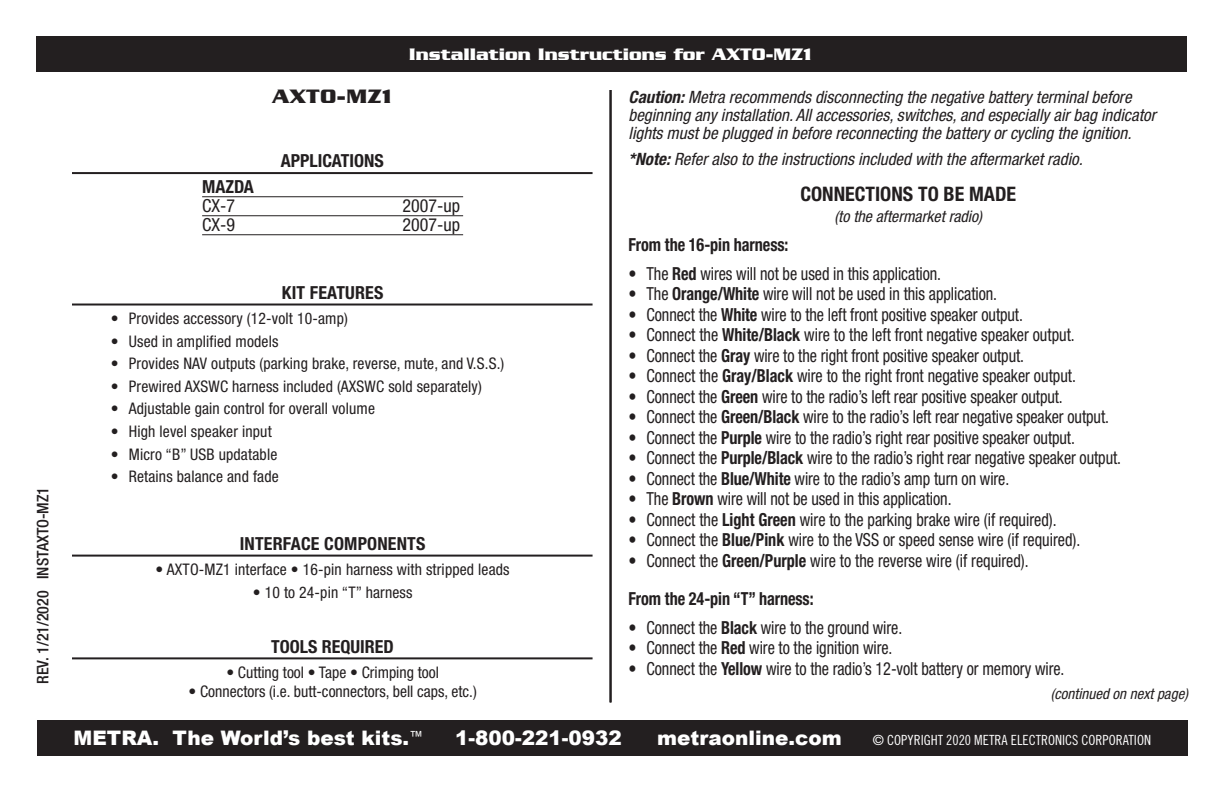
<style>
.page{position:relative;width:1224px;height:792px;background:#fff}
.page>*{position:absolute;margin:0;border:0;box-sizing:border-box;transform-origin:0 0}
.t1{font:700 21px "Serpentine";letter-spacing:.02em;color:#231f20}
.t2{font:900 20px "Arial";color:#fff}
.t3{font:700 condensed 20px "Helvetica Neue";color:#231f20}
.t4{font:condensed 18px/38.6px "Helvetica Neue";letter-spacing:-.005em;color:#231f20;scale:.9 1}
.t5{font:700 condensed 18px "Helvetica Neue";color:#231f20}
.t6{font:700 18px "Serpentine";color:#fff}
.t7{font:condensed 18px "Helvetica Neue";letter-spacing:-.005em;color:#231f20}
.t8{font:700 condensed 18px "Helvetica Neue";color:#231f20;scale:.9 1}
.t9{font:italic condensed 17px/18px "Helvetica Neue";color:#231f20}
.t10{font:condensed 16px "Helvetica Neue";letter-spacing:.01em;color:#231f20}
.t11{font:500 condensed 16px "Helvetica Neue";color:#231f20}
.t12{font:italic condensed 16px "Helvetica Neue";color:#231f20}
.t13{font:italic condensed 15px "Helvetica Neue";color:#231f20}
.t14{font:14px "Trade Gothic Cond Eighteen";color:#fff}
.s1{font-weight:700}
</style>
<div class="page">
<div style="left:37px;top:720px;width:1150px;height:36px;background:#231f20"></div>
<div style="left:36px;top:36px;width:1151px;height:36px;background:#231f20"></div>
<hr style="left:610px;top:90px;width:2px;height:613px;background:#231f20">
<hr style="left:72px;top:555px;width:521px;height:2px;background:#231f20">
<hr style="left:72px;top:657px;width:521px;height:2px;background:#231f20">
<hr style="left:72px;top:172px;width:521px;height:2px;background:#231f20">
<hr style="left:202px;top:196px;width:261px;height:1px;background:#231f20">
<hr style="left:202px;top:215px;width:261px;height:1px;background:#231f20">
<hr style="left:202px;top:234px;width:261px;height:1px;background:#231f20">
<hr style="left:72px;top:304px;width:521px;height:2px;background:#231f20">
<p class="t11" style="left:33px;top:684px;width:198px;rotate:-90deg">REV. 1/21/2020 INSTAXTO-MZ1</p>
<p class="t1" style="left:272px;top:85px;width:121px">AXTO-MZ1</p>
<p class="t5" style="left:281px;top:150px;width:104px">APPLICATIONS</p>
<p class="t6" style="left:409px;top:44px;width:405px">Installation Instructions for AXTO-MZ1</p>
<p class="t9" style="left:629px;top:88px;width:529px"><span class="s1">Caution:</span> Metra recommends disconnecting the negative battery terminal before beginning any installation. All accessories, switches, and especially air bag indicator lights must be plugged in before reconnecting the battery or cycling the ignition.</p>
<p class="t9" style="left:629px;top:150px;width:456px"><span class="s1">*Note:</span> Refer also to the instructions included with the aftermarket radio.</p>
<p class="t5" style="left:202px;top:176px;width:53px">MAZDA</p>
<p class="t7" style="left:202px;top:195px;width:34px">CX-7</p>
<p class="t7" style="left:403px;top:195px;width:59px">2007-up</p>
<p class="t7" style="left:202px;top:214px;width:34px">CX-9</p>
<p class="t7" style="left:403px;top:214px;width:59px">2007-up</p>
<p class="t5" style="left:282px;top:282px;width:103px">KIT FEATURES</p>
<p class="t10" style="left:111px;top:309px;width:239px">• Provides accessory (12-volt 10-amp)</p>
<p class="t10" style="left:111px;top:332px;width:169px">• Used in amplified models</p>
<p class="t10" style="left:111px;top:354px;width:395px">• Provides NAV outputs (parking brake, reverse, mute, and V.S.S.)</p>
<p class="t10" style="left:111px;top:377px;width:373px">• Prewired AXSWC harness included (AXSWC sold separately)</p>
<p class="t10" style="left:111px;top:400px;width:266px">• Adjustable gain control for overall volume</p>
<p class="t10" style="left:111px;top:422px;width:162px">• High level speaker input</p>
<p class="t10" style="left:111px;top:445px;width:168px">• Micro “B” USB updatable</p>
<p class="t10" style="left:111px;top:467px;width:169px">• Retains balance and fade</p>
<p class="t5" style="left:240px;top:533px;width:187px">INTERFACE COMPONENTS</p>
<p class="t10" style="left:156px;top:560px;width:356px">• AXTO-MZ1 interface • 16-pin harness with stripped leads</p>
<p class="t10" style="left:253px;top:583px;width:161px">• 10 to 24-pin “T” harness</p>
<p class="t5" style="left:271px;top:636px;width:124px">TOOLS REQUIRED</p>
<p class="t10" style="left:226px;top:663px;width:214px">• Cutting tool • Tape • Crimping tool</p>
<p class="t10" style="left:189px;top:682px;width:290px">• Connectors (i.e. butt-connectors, bell caps, etc.)</p>
<p class="t3" style="left:800px;top:182px;width:217px">CONNECTIONS TO BE MADE</p>
<p class="t12" style="left:834px;top:207px;width:149px">(to the aftermarket radio)</p>
<p class="t8" style="left:629px;top:234px;width:179px">From the 16-pin harness:</p>
<p class="t4" style="left:629px;top:254px;width:349px">• The <span class="s1">Red</span> wires will not be used in this application.</p>
<p class="t4" style="left:629px;top:274px;width:411px">• The <span class="s1">Orange/White</span> wire will not be used in this application.</p>
<p class="t4" style="left:629px;top:295px;width:440px">• Connect the <span class="s1">White</span> wire to the left front positive speaker output.</p>
<p class="t4" style="left:629px;top:316px;width:497px">• Connect the <span class="s1">White/Black</span> wire to the left front negative speaker output.</p>
<p class="t4" style="left:629px;top:336px;width:441px">• Connect the <span class="s1">Gray</span> wire to the right front positive speaker output.</p>
<p class="t4" style="left:629px;top:357px;width:499px">• Connect the <span class="s1">Gray/Black</span> wire to the right front negative speaker output.</p>
<p class="t4" style="left:629px;top:377px;width:484px">• Connect the <span class="s1">Green</span> wire to the radio’s left rear positive speaker output.</p>
<p class="t4" style="left:629px;top:398px;width:535px">• Connect the <span class="s1">Green/Black</span> wire to the radio’s left rear negative speaker output.</p>
<p class="t4" style="left:629px;top:418px;width:498px">• Connect the <span class="s1">Purple</span> wire to the radio’s right rear positive speaker output.</p>
<p class="t4" style="left:629px;top:439px;width:549px">• Connect the <span class="s1">Purple/Black</span> wire to the radio’s right rear negative speaker output.</p>
<p class="t4" style="left:629px;top:459px;width:425px">• Connect the <span class="s1">Blue/White</span> wire to the radio’s amp turn on wire.</p>
<p class="t4" style="left:629px;top:480px;width:360px">• The <span class="s1">Brown</span> wire will not be used in this application.</p>
<p class="t4" style="left:629px;top:500px;width:477px">• Connect the <span class="s1">Light Green</span> wire to the parking brake wire (if required).</p>
<p class="t4" style="left:629px;top:521px;width:503px">• Connect the <span class="s1">Blue/Pink</span> wire to the VSS or speed sense wire (if required).</p>
<p class="t4" style="left:629px;top:541px;width:446px">• Connect the <span class="s1">Green/Purple</span> wire to the reverse wire (if required).<br><span class="s1">From the 24-pin “T” harness:</span></p>
<p class="t4" style="left:629px;top:608px;width:306px">• Connect the <span class="s1">Black</span> wire to the ground wire.</p>
<p class="t4" style="left:629px;top:629px;width:295px">• Connect the <span class="s1">Red</span> wire to the ignition wire.</p>
<p class="t4" style="left:629px;top:649px;width:486px">• Connect the <span class="s1">Yellow</span> wire to the radio’s 12-volt battery or memory wire.</p>
<p class="t13" style="left:1051px;top:685px;width:139px">(continued on next page)</p>
<p class="t2" style="left:74px;top:723px;width:351px">METRA. The World’s best kits.<sup>™</sup></p>
<p class="t2" style="left:455px;top:723px;width:168px">1-800-221-0932</p>
<p class="t2" style="left:657px;top:723px;width:186px">metraonline.com</p>
<p class="t14" style="left:873px;top:732px;width:280px">© COPYRIGHT 2020 METRA ELECTRONICS CORPORATION</p>
</div>
